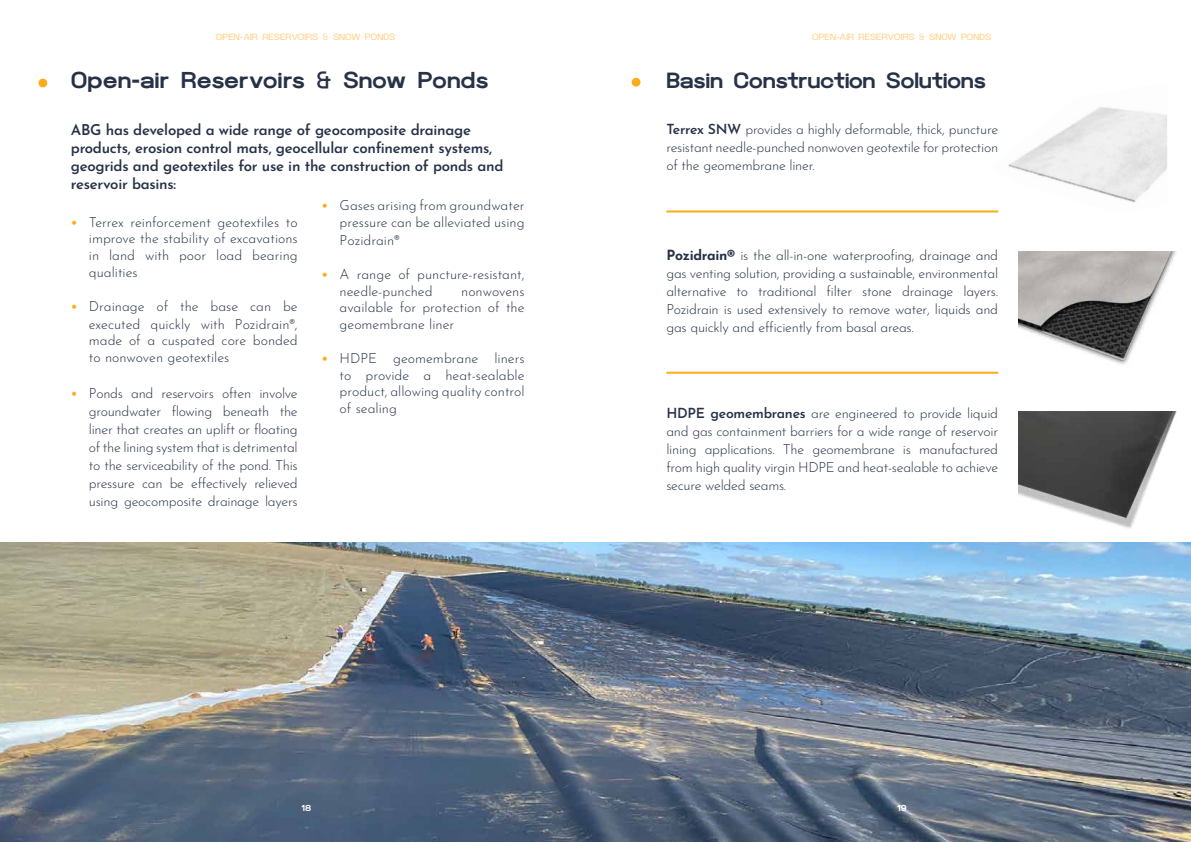
<style>
.page{position:relative;width:1191px;height:842px;background:#fff}
.page>*{position:absolute;margin:0;border:0;box-sizing:border-box;transform-origin:0 0}
.t1{font:800 23px "Clover Grotesk";color:#273247}
.t2{font:800 22px "Clover Grotesk";letter-spacing:-.02em;color:#273247}
.t3{font:600 15px/18px "Josefin Sans";letter-spacing:-.02em;color:#273247}
.t4{font:300 14px/18px "Josefin Sans";color:#273247;text-align:justify}
.t5{font:500 9px "Clover Grotesk";color:#ffd38e}
.t6{font:800 9px "Clover Grotesk";color:#fff}
.s1{font-weight:600;color:#fbad18}
.s2{font-weight:600}
.s3{font-weight:700}
</style>
<div class="page">
<img style="left:0;top:543px;width:1191px;height:299px">
<div style="left:38px;top:79px;width:9px;height:8px;background:#fbad18;border-radius:50%"></div>
<div style="left:631px;top:78px;width:9px;height:9px;background:#fbad18;border-radius:50%"></div>
<hr style="left:666px;top:210px;width:332px;height:2px;background:#fbad18">
<img style="left:1018px;top:252px;width:158px;height:113px">
<img style="left:1018px;top:411px;width:158px;height:117px">
<img style="left:989px;top:107px;width:178px;height:106px">
<hr style="left:666px;top:372px;width:332px;height:2px;background:#fbad18">
<p class="t5" style="left:216px;top:32px;width:181px">OPEN-AIR RESERVOIRS &amp; SNOW PONDS</p>
<p class="t5" style="left:812px;top:32px;width:181px">OPEN-AIR RESERVOIRS &amp; SNOW PONDS</p>
<h1 class="t1" style="left:71px;top:68px;width:419px">Open-air Reservoirs &amp; Snow Ponds</h1>
<p class="t3" style="left:71px;top:118px;width:434px">ABG has developed a wide range of geocomposite drainage products, erosion control mats, geocellular confinement systems, geogrids and geotextiles for use in the construction of ponds and reservoir basins:</p>
<p class="t4" style="left:89px;top:212px;width:210px;line-height:16.8px;text-indent:-18px"><span class="s1">•</span> Terrex reinforcement geotextiles to improve the stability of excavations in land with poor load bearing qualities</p>
<p class="t4" style="left:89px;top:296px;width:210px;line-height:17.2px;text-indent:-18px"><span class="s1">•</span> Drainage of the base can be executed quickly with Pozidrain®, made of a cuspated core bonded to nonwoven geotextiles</p>
<p class="t4" style="left:89px;top:383px;width:210px;text-indent:-18px"><span class="s1">•</span> Ponds and reservoirs often involve groundwater flowing beneath the liner that creates an uplift or floating of the lining system that is detrimental to the serviceability of the pond. This pressure can be effectively relieved using geocomposite drainage layers</p>
<p class="t4" style="left:340px;top:195px;width:186px;line-height:17.4px;text-indent:-18px"><span class="s1">•</span> Gases arising from groundwater pressure can be alleviated using Pozidrain®</p>
<p class="t4" style="left:340px;top:264px;width:186px;line-height:16.8px;text-indent:-18px"><span class="s1">•</span> A range of puncture-resistant, needle-punched</p>
<p class="t4" style="left:340px;top:281px;width:186px;line-height:16.8px;text-indent:122px">nonwovens available for protection of the geomembrane liner</p>
<p class="t4" style="left:340px;top:348px;width:186px;line-height:16.8px;text-indent:-18px"><span class="s1">•</span> HDPE geomembrane liners to provide a heat-sealable product, allowing quality control of sealing</p>
<h2 class="t2" style="left:666px;top:68px;width:321px">Basin Construction Solutions</h2>
<p class="t4" style="left:666px;top:119px;width:333px"><span class="s2">Terrex SNW</span> provides a highly deformable, thick, puncture resistant needle-punched nonwoven geotextile for protection of the geomembrane liner.</p>
<p class="t4" style="left:666px;top:244px;width:333px"><span class="s3">Pozidrain®</span> is the all-in-one waterproofing, drainage and gas venting solution, providing a sustainable, environmental alternative to traditional filter stone drainage layers.<br>Pozidrain is used extensively to remove water, liquids and gas quickly and efficiently from basal areas.</p>
<p class="t4" style="left:666px;top:402px;width:333px"><span class="s2">HDPE geomembranes</span> are engineered to provide liquid and gas containment barriers for a wide range of reservoir lining applications. The geomembrane is manufactured from high quality virgin HDPE and heat-sealable to achieve secure welded seams.</p>
<p class="t6" style="left:301px;top:803px;width:11px">18</p>
<p class="t6" style="left:897px;top:803px;width:11px">19</p>
</div>
